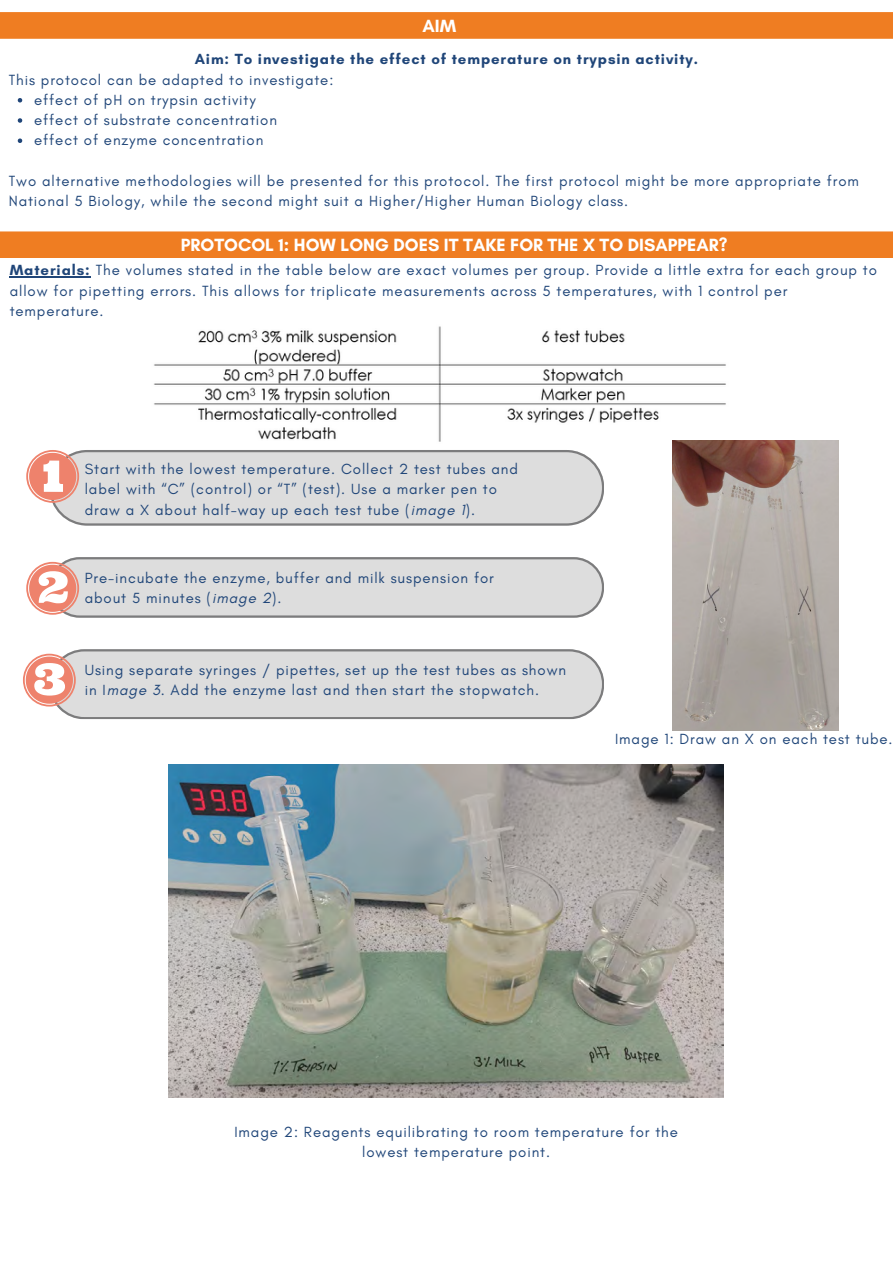
<style>
.page{position:relative;width:893px;height:1264px;background:#fff}
.page>*{position:absolute;margin:0;border:0;box-sizing:border-box;transform-origin:0 0}
.t1{font:700 18px "Glacial Indifference";color:#fff}
.t2{font:15px/20.2px "Glacial Indifference";letter-spacing:.06em;color:#204679}
.t3{font:700 15px "Glacial Indifference";letter-spacing:.06em;color:#204679}
.s1{font-weight:700}
.s2{font-style:italic}
</style>
<div class="page">
<svg style="left:0;top:12px;width:892px;height:27px;background:#ef7e24"></svg>
<div style="left:0;top:231px;width:892px;height:27px;background:#ef7d22"></div>
<img style="left:154px;top:326px;width:572px;height:116px">
<svg style="left:26px;top:450px;width:577px;height:75px;background:#dad6d5"></svg>
<img style="left:672px;top:440px;width:166px;height:290px">
<svg style="left:18px;top:98px;width:4px;height:4px"></svg>
<svg style="left:18px;top:118px;width:4px;height:5px"></svg>
<svg style="left:18px;top:138px;width:4px;height:5px"></svg>
<svg style="left:26px;top:557px;width:577px;height:60px;background:#d9d5d4"></svg>
<svg style="left:23px;top:649px;width:581px;height:70px;background:#d9d6d5"></svg>
<hr style="left:10px;top:276px;width:81px;height:1px;background:#204679">
<img style="left:169px;top:764px;width:554px;height:333px">
<p class="t1" style="left:422px;top:15px;width:35px">AIM</p>
<p class="t3" style="left:195px;top:50px;width:505px">Aim: To investigate the effect of temperature on trypsin activity.</p>
<p class="t2" style="left:9px;top:69px;width:326px">This protocol can be adapted to investigate:</p>
<p class="t2" style="left:34px;top:89px;width:223px">effect of pH on trypsin activity</p>
<p class="t2" style="left:34px;top:110px;width:244px">effect of substrate concentration</p>
<p class="t2" style="left:34px;top:130px;width:231px">effect of enzyme concentration</p>
<p class="t2" style="left:9px;top:170px;width:851px">Two alternative methodologies will be presented for this protocol. The first protocol might be more appropriate from<br>National 5 Biology, while the second might suit a Higher/Higher Human Biology class.</p>
<p class="t1" style="left:181px;top:234px;width:548px">PROTOCOL 1: HOW LONG DOES IT TAKE FOR THE X TO DISAPPEAR?</p>
<p class="t2" style="left:10px;top:260px;width:868px"><span class="s1">Materials:</span> The volumes stated in the table below are exact volumes per group. Provide a little extra for each group to allow for pipetting errors. This allows for triplicate measurements across 5 temperatures, with 1 control per temperature.</p>
<p class="t2" style="left:85px;top:459px;width:434px">Start with the lowest temperature. Collect 2 test tubes and label with “C” (control) or “T” (test). Use a marker pen to draw a X about half-way up each test tube (<span class="s2">image 1</span>).</p>
<p class="t2" style="left:85px;top:567px;width:410px">Pre-incubate the enzyme, buffer and milk suspension for about 5 minutes (<span class="s2">image 2</span>).</p>
<p class="t2" style="left:85px;top:659px;width:483px">Using separate syringes / pipettes, set up the test tubes as shown in I<span class="s2">mage 3</span>. Add the enzyme last and then start the stopwatch.</p>
<p class="t2" style="left:615px;top:728px;width:279px">Image 1: Draw an X on each test tube.</p>
<p class="t2" style="left:234px;top:1121px;width:445px;text-align:center">Image 2: Reagents equilibrating to room temperature for the lowest temperature point.</p>
</div>
